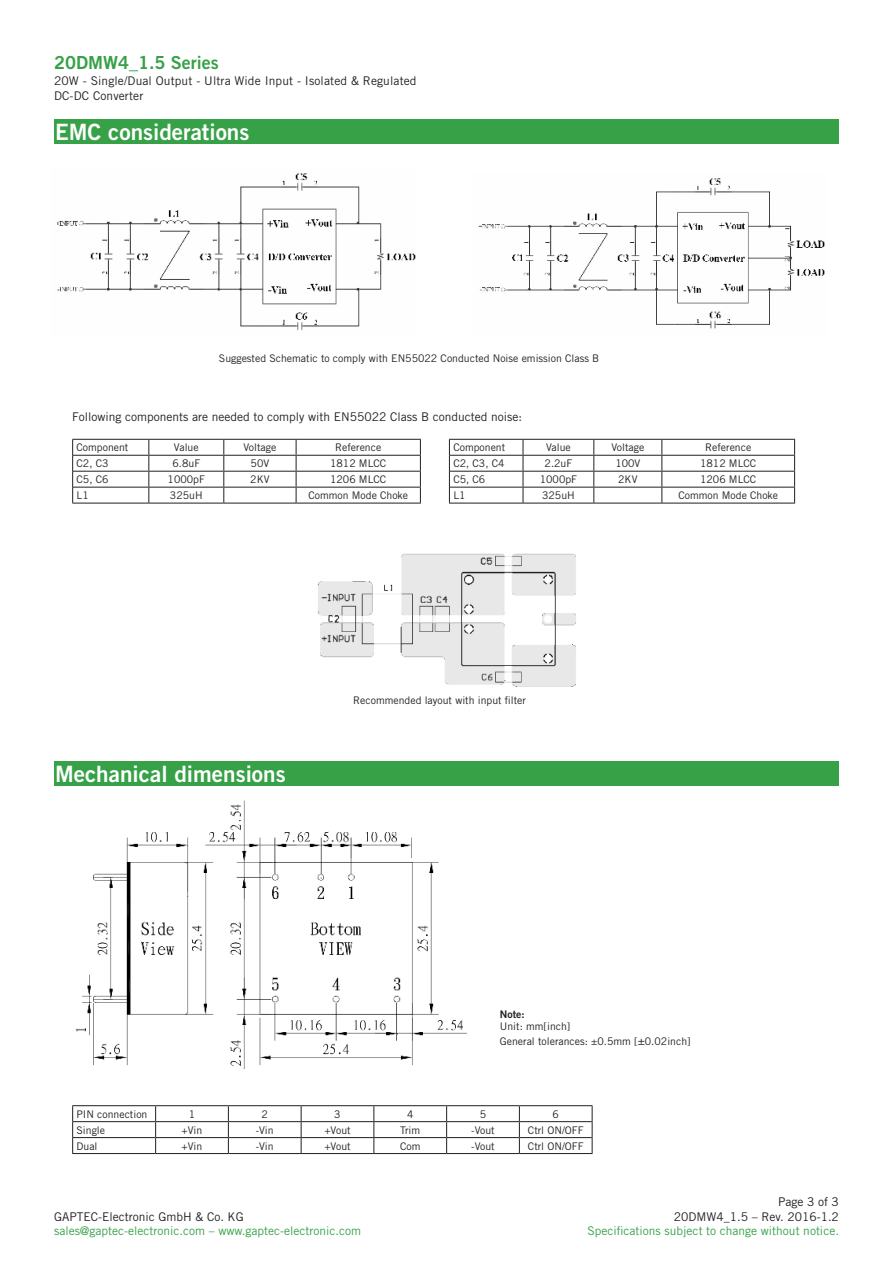
<style>
.page{position:relative;width:893px;height:1263px;background:#fff}
.page>*{position:absolute;margin:0;border:0;box-sizing:border-box;transform-origin:0 0}
.t1{font:22.5px "Trade Gothic Bold Two";color:#fff}
.t2{font:18px "Trade Gothic Bold Two";color:#36a147}
.t3{font:12px/14.4px "Trade Gothic";color:#221f1f;text-align:right}
.t4{font:12px "Trade Gothic";color:#36a147}
.t5{font:10.5px/14.4px "Trade Gothic";color:#221f1f}
.t6{font:10.5px "Trade Gothic Bold Two";color:#221f1f}
.s1{font-size:12px}
</style>
<div class="page">
<div style="left:54px;top:761px;width:785px;height:25px;background:#36a147"></div>
<div style="left:54px;top:119px;width:785px;height:25px;background:#36a147"></div>
<img style="left:75px;top:800px;width:392px;height:269px">
<hr style="left:72px;top:1105px;width:84px;height:1px;background:#221f1f">
<hr style="left:156px;top:1105px;width:72px;height:1px;background:#221f1f">
<hr style="left:228px;top:1105px;width:73px;height:1px;background:#221f1f">
<hr style="left:301px;top:1105px;width:73px;height:1px;background:#221f1f">
<hr style="left:374px;top:1105px;width:73px;height:1px;background:#221f1f">
<hr style="left:447px;top:1105px;width:72px;height:1px;background:#221f1f">
<hr style="left:519px;top:1105px;width:73px;height:1px;background:#221f1f">
<hr style="left:73px;top:1121px;width:83px;height:1px;background:#221f1f">
<hr style="left:156px;top:1121px;width:72px;height:1px;background:#221f1f">
<hr style="left:228px;top:1121px;width:73px;height:1px;background:#221f1f">
<hr style="left:301px;top:1121px;width:73px;height:1px;background:#221f1f">
<hr style="left:374px;top:1121px;width:73px;height:1px;background:#221f1f">
<hr style="left:447px;top:1121px;width:72px;height:1px;background:#221f1f">
<hr style="left:519px;top:1121px;width:73px;height:1px;background:#221f1f">
<hr style="left:73px;top:1137px;width:83px;height:1px;background:#221f1f">
<hr style="left:156px;top:1137px;width:72px;height:1px;background:#221f1f">
<svg style="left:155px;top:1106px;width:1px;height:47px"></svg>
<hr style="left:228px;top:1137px;width:73px;height:1px;background:#221f1f">
<svg style="left:228px;top:1106px;width:1px;height:47px"></svg>
<hr style="left:301px;top:1137px;width:73px;height:1px;background:#221f1f">
<svg style="left:301px;top:1106px;width:1px;height:47px"></svg>
<hr style="left:374px;top:1137px;width:73px;height:1px;background:#221f1f">
<svg style="left:373px;top:1106px;width:1px;height:47px"></svg>
<hr style="left:447px;top:1137px;width:72px;height:1px;background:#221f1f">
<svg style="left:446px;top:1106px;width:1px;height:47px"></svg>
<hr style="left:519px;top:1137px;width:73px;height:1px;background:#221f1f">
<svg style="left:519px;top:1106px;width:1px;height:47px"></svg>
<svg style="left:72px;top:1106px;width:1px;height:47px"></svg>
<svg style="left:592px;top:1106px;width:1px;height:47px"></svg>
<hr style="left:72px;top:1153px;width:84px;height:1px;background:#221f1f">
<hr style="left:156px;top:1153px;width:72px;height:1px;background:#221f1f">
<hr style="left:228px;top:1153px;width:73px;height:1px;background:#221f1f">
<hr style="left:301px;top:1153px;width:73px;height:1px;background:#221f1f">
<hr style="left:374px;top:1153px;width:73px;height:1px;background:#221f1f">
<hr style="left:447px;top:1153px;width:72px;height:1px;background:#221f1f">
<hr style="left:519px;top:1153px;width:73px;height:1px;background:#221f1f">
<hr style="left:72px;top:439px;width:77px;height:1px;background:#221f1f">
<hr style="left:149px;top:439px;width:75px;height:1px;background:#221f1f">
<hr style="left:224px;top:439px;width:72px;height:1px;background:#221f1f">
<hr style="left:296px;top:439px;width:125px;height:1px;background:#221f1f">
<hr style="left:449px;top:439px;width:74px;height:1px;background:#221f1f">
<hr style="left:523px;top:439px;width:71px;height:1px;background:#221f1f">
<hr style="left:594px;top:439px;width:68px;height:1px;background:#221f1f">
<hr style="left:662px;top:439px;width:133px;height:1px;background:#221f1f">
<hr style="left:73px;top:455px;width:76px;height:1px;background:#221f1f">
<hr style="left:149px;top:455px;width:75px;height:1px;background:#221f1f">
<hr style="left:224px;top:455px;width:72px;height:1px;background:#221f1f">
<hr style="left:296px;top:455px;width:125px;height:1px;background:#221f1f">
<hr style="left:450px;top:455px;width:73px;height:1px;background:#221f1f">
<hr style="left:523px;top:455px;width:71px;height:1px;background:#221f1f">
<hr style="left:594px;top:455px;width:68px;height:1px;background:#221f1f">
<hr style="left:662px;top:455px;width:133px;height:1px;background:#221f1f">
<hr style="left:73px;top:471px;width:76px;height:1px;background:#221f1f">
<hr style="left:149px;top:471px;width:75px;height:1px;background:#221f1f">
<hr style="left:224px;top:471px;width:72px;height:1px;background:#221f1f">
<hr style="left:296px;top:471px;width:125px;height:1px;background:#221f1f">
<hr style="left:450px;top:471px;width:73px;height:1px;background:#221f1f">
<hr style="left:523px;top:471px;width:71px;height:1px;background:#221f1f">
<hr style="left:594px;top:471px;width:68px;height:1px;background:#221f1f">
<hr style="left:662px;top:471px;width:133px;height:1px;background:#221f1f">
<hr style="left:73px;top:487px;width:76px;height:1px;background:#221f1f">
<hr style="left:149px;top:487px;width:75px;height:1px;background:#221f1f">
<svg style="left:148px;top:440px;width:1px;height:63px"></svg>
<hr style="left:224px;top:487px;width:72px;height:1px;background:#221f1f">
<svg style="left:223px;top:440px;width:1px;height:63px"></svg>
<hr style="left:296px;top:487px;width:125px;height:1px;background:#221f1f">
<svg style="left:296px;top:440px;width:1px;height:63px"></svg>
<svg style="left:420px;top:440px;width:1px;height:63px"></svg>
<hr style="left:450px;top:487px;width:73px;height:1px;background:#221f1f">
<hr style="left:523px;top:487px;width:71px;height:1px;background:#221f1f">
<svg style="left:523px;top:440px;width:1px;height:63px"></svg>
<hr style="left:594px;top:487px;width:68px;height:1px;background:#221f1f">
<svg style="left:593px;top:440px;width:1px;height:63px"></svg>
<hr style="left:662px;top:487px;width:133px;height:1px;background:#221f1f">
<svg style="left:661px;top:440px;width:1px;height:63px"></svg>
<svg style="left:794px;top:440px;width:1px;height:63px"></svg>
<svg style="left:72px;top:440px;width:1px;height:63px"></svg>
<svg style="left:449px;top:440px;width:1px;height:63px"></svg>
<hr style="left:72px;top:503px;width:77px;height:1px;background:#221f1f">
<hr style="left:149px;top:503px;width:75px;height:1px;background:#221f1f">
<hr style="left:224px;top:503px;width:72px;height:1px;background:#221f1f">
<hr style="left:296px;top:503px;width:125px;height:1px;background:#221f1f">
<hr style="left:449px;top:503px;width:74px;height:1px;background:#221f1f">
<hr style="left:523px;top:503px;width:71px;height:1px;background:#221f1f">
<hr style="left:594px;top:503px;width:68px;height:1px;background:#221f1f">
<hr style="left:662px;top:503px;width:133px;height:1px;background:#221f1f">
<img style="left:57px;top:173px;width:768px;height:158px">
<img style="left:317px;top:553px;width:259px;height:134px">
<h2 class="t2" style="left:54px;top:55px;width:166px">20DMW4_1.5 Series</h2>
<p class="t3" style="left:54px;top:75px;width:364px;text-align:left">20W - Single/Dual Output - Ultra Wide Input - Isolated &amp; Regulated<br>DC-DC Converter</p>
<h1 class="t1" style="left:55px;top:124px;width:196px">EMC considerations</h1>
<p class="t5" style="left:219px;top:352px;width:382px">Suggested Schematic to comply with EN55022 Conducted Noise emission Class B</p>
<p class="t3" style="left:72px;top:410px;width:451px">Following components are needed to comply with EN55022 Class B conducted noise:</p>
<p class="t5" style="left:77px;top:441px;width:53px">Component</p>
<p class="t5" style="left:174px;top:441px;width:26px">Value</p>
<p class="t5" style="left:244px;top:441px;width:34px">Voltage</p>
<p class="t5" style="left:335px;top:441px;width:48px">Reference</p>
<p class="t5" style="left:453px;top:441px;width:53px">Component</p>
<p class="t5" style="left:546px;top:441px;width:26px">Value</p>
<p class="t5" style="left:611px;top:441px;width:34px">Voltage</p>
<p class="t5" style="left:705px;top:441px;width:48px">Reference</p>
<p class="t5" style="left:77px;top:457px;width:34px">C2, C3</p>
<p class="t5" style="left:172px;top:457px;width:29px">6.8uF</p>
<p class="t5" style="left:251px;top:457px;width:20px">50V</p>
<p class="t5" style="left:330px;top:457px;width:58px">1812 MLCC</p>
<p class="t5" style="left:453px;top:457px;width:53px">C2, C3, C4</p>
<p class="t5" style="left:545px;top:457px;width:29px">2.2uF</p>
<p class="t5" style="left:615px;top:457px;width:27px">100V</p>
<p class="t5" style="left:700px;top:457px;width:58px">1812 MLCC</p>
<p class="t5" style="left:77px;top:473px;width:34px">C5, C6</p>
<p class="t5" style="left:168px;top:473px;width:39px">1000pF</p>
<p class="t5" style="left:250px;top:473px;width:21px">2KV</p>
<p class="t5" style="left:330px;top:473px;width:58px">1206 MLCC</p>
<p class="t5" style="left:453px;top:473px;width:34px">C5, C6</p>
<p class="t5" style="left:540px;top:473px;width:39px">1000pF</p>
<p class="t5" style="left:618px;top:473px;width:21px">2KV</p>
<p class="t5" style="left:700px;top:473px;width:58px">1206 MLCC</p>
<p class="t5" style="left:77px;top:489px;width:14px">L1</p>
<p class="t5" style="left:170px;top:489px;width:34px">325uH</p>
<p class="t5" style="left:308px;top:489px;width:101px">Common Mode Choke</p>
<p class="t5" style="left:453px;top:489px;width:14px">L1</p>
<p class="t5" style="left:542px;top:489px;width:34px">325uH</p>
<p class="t5" style="left:678px;top:489px;width:101px">Common Mode Choke</p>
<h1 class="t1" style="left:55px;top:766px;width:232px">Mechanical dimensions</h1>
<p class="t5" style="left:353px;top:694px;width:174px">Recommended layout with input filter</p>
<p class="t6" style="left:500px;top:1010px;width:26px">Note:</p>
<p class="t5" style="left:500px;top:1020px;width:192px">Unit: mm[inch]<br>General tolerances: ±0.5mm [<span class="s1">±</span>0.02inch]</p>
<p class="t5" style="left:77px;top:1108px;width:72px">PIN connection</p>
<p class="t5" style="left:189px;top:1108px;width:8px">1</p>
<p class="t5" style="left:262px;top:1108px;width:8px">2</p>
<p class="t5" style="left:334px;top:1108px;width:8px">3</p>
<p class="t5" style="left:407px;top:1108px;width:8px">4</p>
<p class="t5" style="left:480px;top:1108px;width:8px">5</p>
<p class="t5" style="left:553px;top:1108px;width:8px">6</p>
<p class="t5" style="left:77px;top:1124px;width:30px">Single</p>
<p class="t5" style="left:182px;top:1124px;width:22px">+Vin</p>
<p class="t5" style="left:256px;top:1124px;width:19px">-Vin</p>
<p class="t5" style="left:324px;top:1124px;width:28px">+Vout</p>
<p class="t5" style="left:400px;top:1124px;width:22px">Trim</p>
<p class="t5" style="left:471px;top:1124px;width:25px">-Vout</p>
<p class="t5" style="left:528px;top:1124px;width:57px">Ctrl ON/OFF</p>
<p class="t5" style="left:77px;top:1139px;width:23px">Dual</p>
<p class="t5" style="left:182px;top:1139px;width:22px">+Vin</p>
<p class="t5" style="left:256px;top:1139px;width:19px">-Vin</p>
<p class="t5" style="left:324px;top:1139px;width:28px">+Vout</p>
<p class="t5" style="left:400px;top:1139px;width:22px">Com</p>
<p class="t5" style="left:471px;top:1139px;width:25px">-Vout</p>
<p class="t5" style="left:528px;top:1139px;width:57px">Ctrl ON/OFF</p>
<p class="t3" style="left:54px;top:1210px;width:191px">GAPTEC-Electronic GmbH &amp; Co. KG</p>
<p class="t4" style="left:54px;top:1226px;width:309px">sales@gaptec-electronic.com – www.gaptec-electronic.com</p>
<p class="t3" style="left:674px;top:1196px;width:167px">Page 3 of 3<br>20DMW4_1.5 – Rev. 2016-1.2</p>
<p class="t4" style="left:588px;top:1226px;width:253px">Specifications subject to change without notice.</p>
</div>
